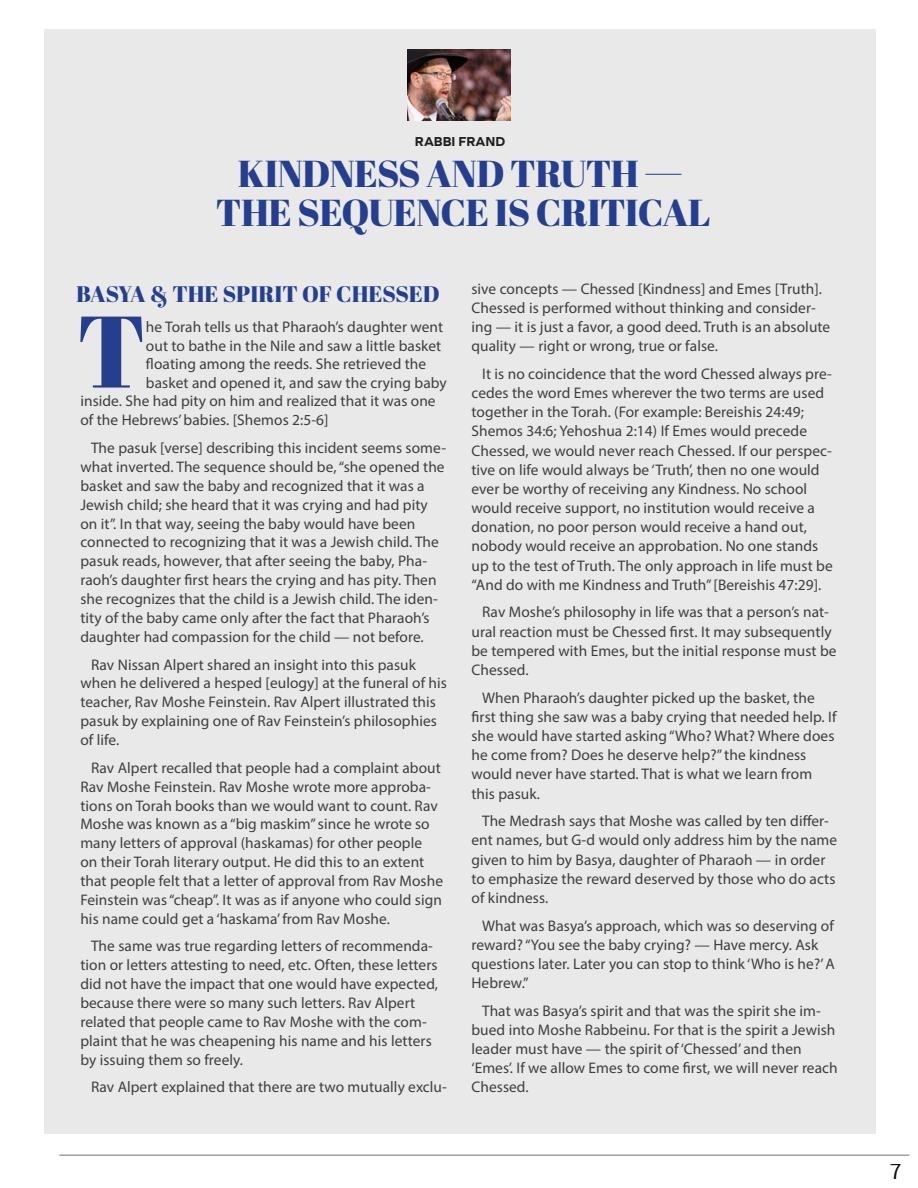
<style>
.page{position:relative;width:918px;height:1188px;background:#fff}
.page>*{position:absolute;margin:0;border:0;box-sizing:border-box;transform-origin:0 0}
.Adobe_Hebrew{font:101.4px "Abril Fatface";color:#253f8e}
.t1{font:37.5px/39px "Abril Fatface";letter-spacing:-.015em;color:#253f8e;text-align:center}
.t2{font:24px "Assistant";color:#000}
.t3{font:22.5px "Abril Fatface";color:#253f8e}
.Adobe_Hebrew-2{font:15.3px/19.2px "Myriad Pro";letter-spacing:.005em;color:#3e3e3f}
.t4{font:700 13.5px "Graphie";color:#231f20}
</style>
<div class="page">
<hr style="left:59px;top:1155px;width:850px;height:1px;background:#6f7073">
<div style="left:44px;top:30px;width:831px;height:1104px;background:#e9e9e9"></div>
<img style="left:408px;top:49px;width:102px;height:71px">
<p class="t4" style="left:415px;top:133px;width:92px">RABBI FRAND</p>
<p class="t1" style="left:216px;top:153px;width:496px">KINDNESS AND TRUTH —<br>THE SEQUENCE IS CRITICAL</p>
<p class="t3" style="left:76px;top:278px;width:365px">BASYA &amp; THE SPIRIT OF CHESSED</p>
<p class="Adobe_Hebrew" style="left:77px;top:280px;width:71px">T</p>
<p class="Adobe_Hebrew-2" style="left:146px;top:317px;width:299px">he Torah tells us that Pharaoh’s daughter went</p>
<p class="Adobe_Hebrew-2" style="left:146px;top:336px;width:297px">out to bathe in the Nile and saw a little basket</p>
<p class="Adobe_Hebrew-2" style="left:146px;top:354px;width:282px">floating among the reeds. She retrieved the</p>
<p class="Adobe_Hebrew-2" style="left:146px;top:373px;width:302px">basket and opened it, and saw the crying baby</p>
<p class="Adobe_Hebrew-2" style="left:80px;top:392px;width:357px">inside. She had pity on him and realized that it was one</p>
<p class="Adobe_Hebrew-2" style="left:80px;top:410px;width:250px">of the Hebrews’ babies. [Shemos 2:5-6]</p>
<p class="Adobe_Hebrew-2" style="left:80px;top:438px;width:367px;text-indent:11px">The pasuk [verse] describing this incident seems some&shy;what inverted. The sequence should be, “she opened the basket and saw the baby and recognized that it was a Jewish child; she heard that it was crying and had pity on it”. In that way, seeing the baby would have been connected to recognizing that it was a Jewish child. The pasuk reads, however, that after seeing the baby, Pha&shy;raoh’s daughter first hears the crying and has pity. Then she recognizes that the child is a Jewish child. The iden&shy;tity of the baby came only after the fact that Pharaoh’s daughter had compassion for the child — not before.</p>
<p class="Adobe_Hebrew-2" style="left:80px;top:655px;width:368px;text-indent:11px">Rav Nissan Alpert shared an insight into this pasuk when he delivered a hesped [eulogy] at the funeral of his teacher, Rav Moshe Feinstein. Rav Alpert illustrated this pasuk by explaining one of Rav Feinstein’s philosophies of life.</p>
<p class="Adobe_Hebrew-2" style="left:80px;top:758px;width:364px;text-indent:11px">Rav Alpert recalled that people had a complaint about Rav Moshe Feinstein. Rav Moshe wrote more approba&shy;tions on Torah books than we would want to count. Rav Moshe was known as a “big maskim” since he wrote so many letters of approval (haskamas) for other people<br>on their Torah literary output. He did this to an extent that people felt that a letter of approval from Rav Moshe Feinstein was “cheap”. It was as if anyone who could sign his name could get a ‘haskama’ from Rav Moshe.</p>
<p class="Adobe_Hebrew-2" style="left:80px;top:937px;width:359px;text-indent:11px">The same was true regarding letters of recommenda&shy;tion or letters attesting to need, etc. Often, these letters did not have the impact that one would have expected, because there were so many such letters. Rav Alpert related that people came to Rav Moshe with the com&shy;plaint that he was cheapening his name and his letters by issuing them so freely.</p>
<p class="Adobe_Hebrew-2" style="left:91px;top:1078px;width:357px">Rav Alpert explained that there are two mutually exclu-</p>
<p class="Adobe_Hebrew-2" style="left:471px;top:279px;width:360px">sive concepts — Chessed [Kindness] and Emes [Truth].<br>Chessed is performed without thinking and consider&shy;ing — it is just a favor, a good deed. Truth is an absolute quality — right or wrong, true or false.</p>
<p class="Adobe_Hebrew-2" style="left:471px;top:364px;width:363px;text-indent:11px">It is no coincidence that the word Chessed always pre&shy;cedes the word Emes wherever the two terms are used together in the Torah. (For example: Bereishis 24:49; Shemos 34:6; Yehoshua 2:14) If Emes would precede Chessed, we would never reach Chessed. If our perspec&shy;tive on life would always be ‘Truth’, then no one would ever be worthy of receiving any Kindness. No school would receive support, no institution would receive a donation, no poor person would receive a hand out, nobody would receive an approbation. No one stands up to the test of Truth. The only approach in life must be “And do with me Kindness and Truth” [Bereishis 47:29].</p>
<p class="Adobe_Hebrew-2" style="left:471px;top:603px;width:367px;text-indent:11px">Rav Moshe’s philosophy in life was that a person’s nat&shy;ural reaction must be Chessed first. It may subsequently be tempered with Emes, but the initial response must be Chessed.</p>
<p class="Adobe_Hebrew-2" style="left:471px;top:688px;width:367px;text-indent:11px">When Pharaoh’s daughter picked up the basket, the first thing she saw was a baby crying that needed help. If she would have started asking “Who? What? Where does he come from? Does he deserve help?” the kindness would never have started. That is what we learn from this pasuk.</p>
<p class="Adobe_Hebrew-2" style="left:471px;top:811px;width:367px;text-indent:11px">The Medrash says that Moshe was called by ten differ&shy;ent names, but G-d would only address him by the name given to him by Basya, daughter of Pharaoh — in order to emphasize the reward deserved by those who do acts of kindness.</p>
<p class="Adobe_Hebrew-2" style="left:471px;top:916px;width:365px;text-indent:11px">What was Basya’s approach, which was so deserving of reward? “You see the baby crying? — Have mercy. Ask questions later. Later you can stop to think ‘Who is he?’ A Hebrew.”</p>
<p class="Adobe_Hebrew-2" style="left:471px;top:1001px;width:368px;text-indent:11px">That was Basya’s spirit and that was the spirit she im&shy;bued into Moshe Rabbeinu. For that is the spirit a Jewish leader must have — the spirit of ‘Chessed’ and then ‘Emes’. If we allow Emes to come first, we will never reach Chessed.</p>
<h3 class="t2" style="left:890px;top:1155px;width:13px">7</h3>
</div>
